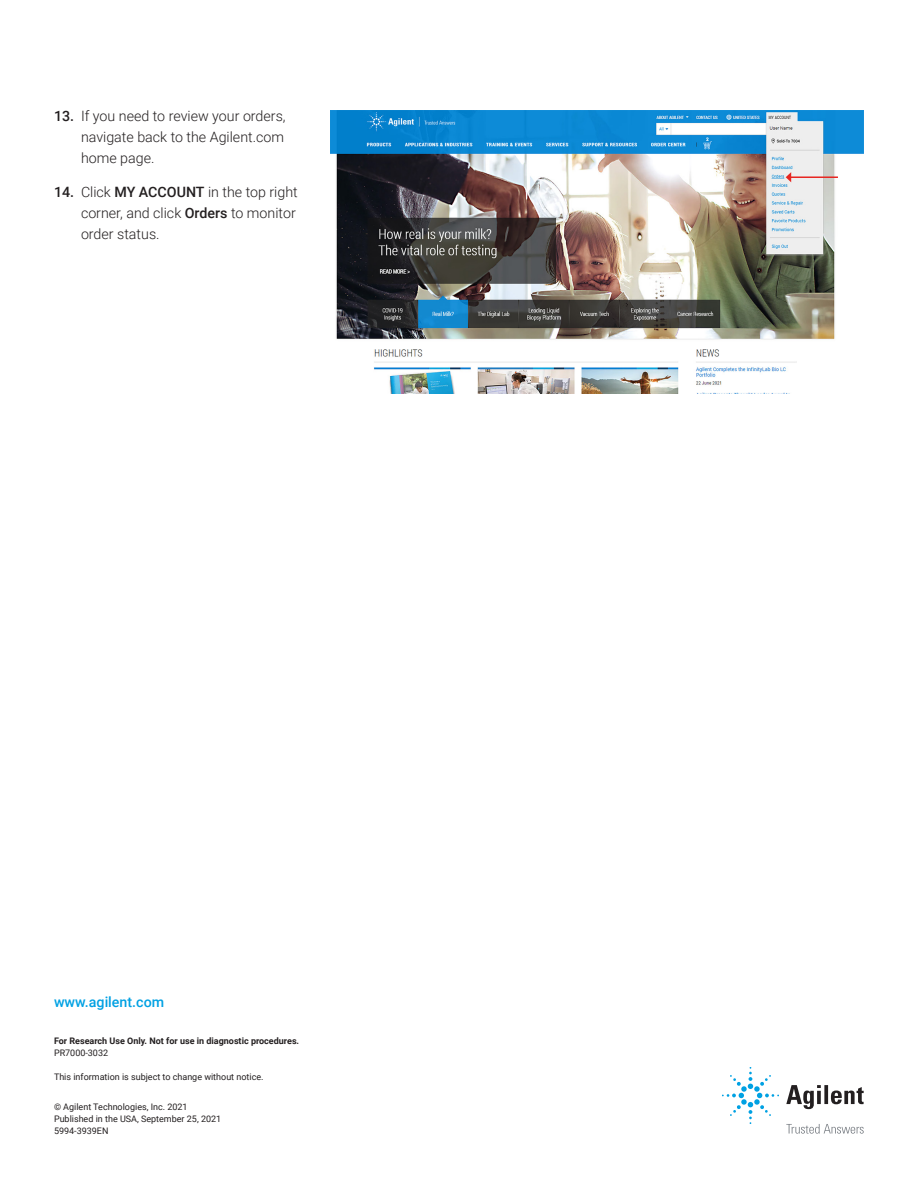
<style>
.page{position:relative;width:918px;height:1188px;background:#fff}
.page>*{position:absolute;margin:0;border:0;box-sizing:border-box;transform-origin:0 0}
.t1{font:300 14.25px/21px "Roboto";color:#231f20;text-align:justify}
.t2{font:500 14.25px "Roboto";color:#00a1e3}
.t3{font:9px/12px "Roboto";color:#231f20}
.t4{font:700 9px "Roboto";color:#231f20}
.s1{font-weight:500}
</style>
<div class="page">
<img style="left:331px;top:110px;width:533px;height:284px">
<hr style="left:790px;top:176px;width:48px;height:2px;background:#e72621">
<svg style="left:786px;top:172px;width:5px;height:10px"></svg>
<svg style="left:786px;top:1085px;width:78px;height:24px"></svg>
<svg style="left:722px;top:1067px;width:57px;height:57px"></svg>
<svg style="left:786px;top:1124px;width:78px;height:10px"></svg>
<p class="t1" style="left:81px;top:105px;width:206px;text-indent:-27px"><span class="s1">13.</span> If you need to review your orders, navigate back to the Agilent.com home page.</p>
<p class="t1" style="left:81px;top:181px;width:218px;text-align:left;text-indent:-27px"><span class="s1">14.</span> Click <span class="s1">MY ACCOUNT</span> in the top right corner, and click <span class="s1">Orders</span> to monitor order status.</p>
<p class="t2" style="left:54px;top:991px;width:112px">www.agilent.com</p>
<p class="t4" style="left:54px;top:1035px;width:247px">For Research Use Only. Not for use in diagnostic procedures.</p>
<p class="t3" style="left:54px;top:1046px;width:56px">PR7000-3032</p>
<p class="t3" style="left:54px;top:1070px;width:211px">This information is subject to change without notice.</p>
<p class="t3" style="left:54px;top:1100px;width:169px">© Agilent Technologies, Inc. 2021<br>Published in the USA, September 25, 2021<br>5994-3939EN</p>
</div>
